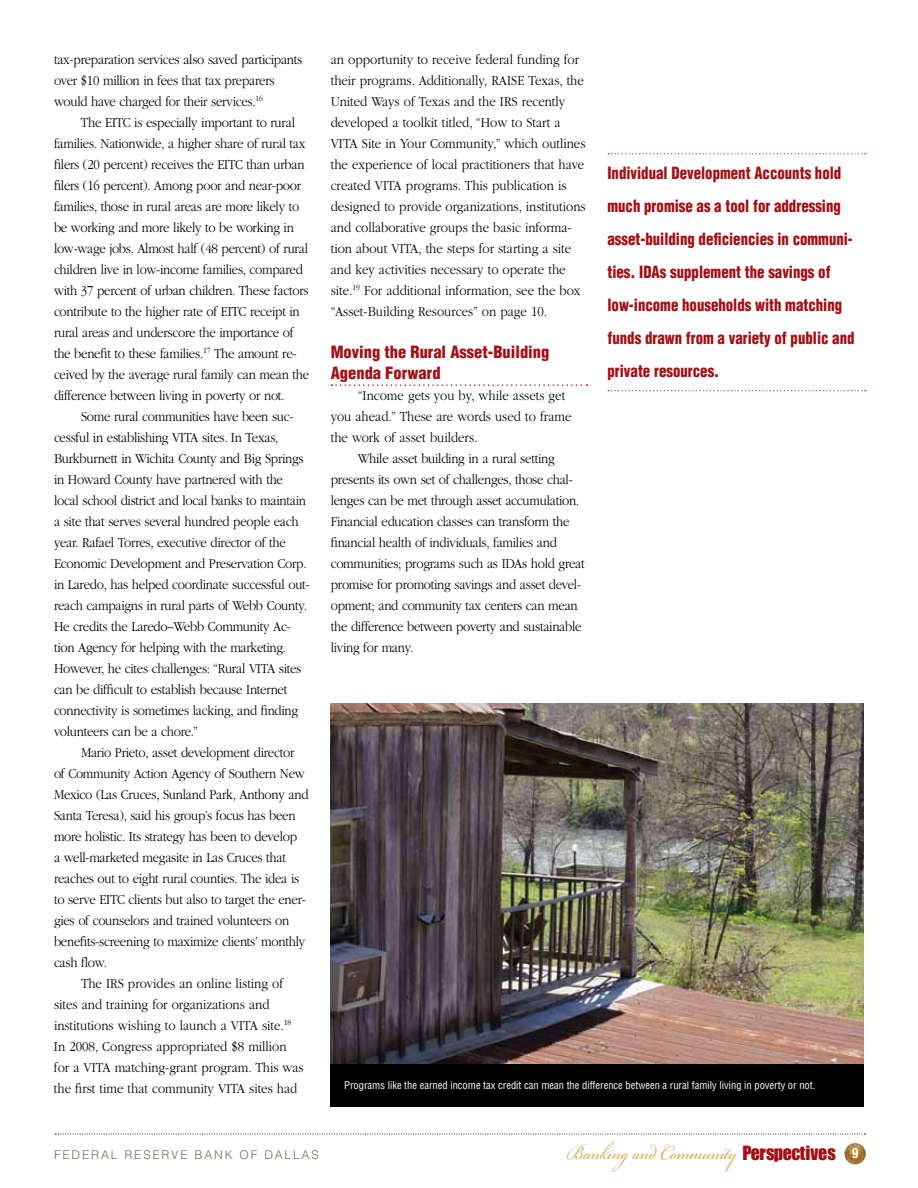
<style>
.page{position:relative;width:918px;height:1188px;background:#fff}
.page>*{position:absolute;margin:0;border:0;box-sizing:border-box;transform-origin:0 0}
.t1{font:31.5px "Bickham Script Pro";color:#d6ac5b;scale:.83 1}
.t2{font:900 condensed 16.5px/33px "Helvetica LT Std";color:#a50e12;scale:.9 1}
.t3{font:900 condensed 16.5px/21px "Helvetica LT Std";color:#a50e12}
.t4{font:300 14.25px/21px "ITC Garamond Std";letter-spacing:-.02em;color:#000;scale:.9 1}
.t5{font:300 14.25px/21px "ITC Garamond Std";color:#000;scale:.9 1}
.t6{font:300 12px "Helvetica LT Std";color:#6c7152}
.t7{font:condensed 10.5px "Helvetica LT Std";color:#fff}
.s1{font-family:"Impact";font-size:18px;color:#a50e12}
.s2{font-family:"Helvetica LT Std";font-weight:700;font-stretch:condensed;font-size:13.5px;color:#fff}
</style>
<div class="page">
<svg style="left:846px;top:1143px;width:9px;height:5px"></svg>
<svg style="left:55px;top:1134px;width:810px;height:1px"></svg>
<svg style="left:332px;top:384px;width:255px;height:2px"></svg>
<img style="left:331px;top:703px;width:533px;height:361px">
<div style="left:331px;top:1064px;width:533px;height:43px;background:#000"></div>
<svg style="left:608px;top:153px;width:258px;height:1px"></svg>
<svg style="left:608px;top:390px;width:258px;height:1px"></svg>
<p class="t4" style="left:54px;top:49px;width:277px">tax-preparation services also saved participants over $10 million in fees that tax preparers would have charged for their services.<sup>16</sup></p>
<p class="t4" style="left:54px;top:112px;width:285px;text-indent:27px">The EITC is especially important to rural families. Nationwide, a higher share of rural tax filers (20 percent) receives the EITC than urban filers (16 percent). Among poor and near-poor families, those in rural areas are more likely to be working and more likely to be working in low-wage jobs. Almost half (48 percent) of rural children live in low-income families, compared with 37 percent of urban children. These factors contribute to the higher rate of EITC receipt in rural areas and underscore the importance of the benefit to these families.<sup>17</sup> The amount re&shy;ceived by the average rural family can mean the difference between living in poverty or not.</p>
<p class="t4" style="left:54px;top:406px;width:286px;text-indent:27px">Some rural communities have been suc&shy;cessful in establishing VITA sites. In Texas, Burkburnett in Wichita County and Big Springs in Howard County have partnered with the local school district and local banks to maintain a site that serves several hundred people each year. Rafael Torres, executive director of the Economic Development and Preservation Corp. in Laredo, has helped coordinate successful out&shy;reach campaigns in rural parts of Webb County.<br>He credits the Laredo–Webb Community Ac&shy;tion Agency for helping with the marketing.<br>However, he cites challenges: “Rural VITA sites can be difficult to establish because Internet connectivity is sometimes lacking, and finding volunteers can be a chore.”</p>
<p class="t4" style="left:81px;top:742px;width:239px">Mario Prieto, asset development director</p>
<p class="t4" style="left:54px;top:763px;width:280px">of Community Action Agency of Southern New</p>
<p class="t4" style="left:54px;top:784px;width:284px">Mexico (Las Cruces, Sunland Park, Anthony and</p>
<p class="t4" style="left:54px;top:805px;width:270px">Santa Teresa), said his group’s focus has been</p>
<p class="t4" style="left:54px;top:826px;width:272px">more holistic. Its strategy has been to develop</p>
<p class="t4" style="left:54px;top:847px;width:259px">a well-marketed megasite in Las Cruces that</p>
<p class="t4" style="left:54px;top:868px;width:274px">reaches out to eight rural counties. The idea is</p>
<p class="t4" style="left:54px;top:889px;width:281px">to serve EITC clients but also to target the ener-</p>
<p class="t4" style="left:54px;top:910px;width:263px">gies of counselors and trained volunteers on</p>
<p class="t4" style="left:54px;top:931px;width:281px">benefits-screening to maximize clients’ monthly</p>
<p class="t4" style="left:54px;top:952px;width:60px">cash flow.</p>
<p class="t5" style="left:81px;top:973px;width:226px">The IRS provides an online listing of</p>
<p class="t5" style="left:54px;top:994px;width:241px">sites and training for organizations and</p>
<p class="t5" style="left:54px;top:1015px;width:265px">institutions wishing to launch a VITA site.<sup>18</sup></p>
<p class="t5" style="left:54px;top:1036px;width:260px">In 2008, Congress appropriated $8 million</p>
<p class="t5" style="left:54px;top:1057px;width:279px">for a VITA matching-grant program. This was</p>
<p class="t5" style="left:54px;top:1078px;width:272px">the first time that community VITA sites had</p>
<p class="t5" style="left:331px;top:49px;width:285px">an opportunity to receive federal funding for their programs. Additionally, RAISE Texas, the United Ways of Texas and the IRS recently developed a toolkit titled, “How to Start a VITA Site in Your Community,” which outlines the experience of local practitioners that have created VITA programs. This publication is designed to provide organizations, institutions and collaborative groups the basic informa&shy;tion about VITA, the steps for starting a site and key activities necessary to operate the site.<sup>19</sup> For additional information, see the box “Asset-Building Resources” on page 10.</p>
<p class="t3" style="left:331px;top:341px;width:220px">Moving the Rural Asset-Building<br>Agenda Forward</p>
<p class="t5" style="left:331px;top:385px;width:269px;text-indent:27px">“Income gets you by, while assets get you ahead.” These are words used to frame the work of asset builders.</p>
<p class="t4" style="left:331px;top:448px;width:284px;text-indent:27px">While asset building in a rural setting presents its own set of challenges, those chal&shy;lenges can be met through asset accumulation.<br>Financial education classes can transform the financial health of individuals, families and communities; programs such as IDAs hold great promise for promoting savings and asset devel&shy;opment; and community tax centers can mean the difference between poverty and sustainable living for many.</p>
<p class="t2" style="left:608px;top:156px;width:276px">Individual Development Accounts hold much promise as a tool for addressing asset-building deficiencies in communi&shy;ties. IDAs supplement the savings of low-income households with matching funds drawn from a variety of public and private resources.</p>
<p class="t7" style="left:344px;top:1079px;width:473px">Programs like the earned income tax credit can mean the difference between a rural family living in poverty or not.</p>
<p class="t6" style="left:54px;top:1147px;width:266px">FEDERAL RESERVE BANK OF D ALLAS</p>
<h1 class="t1" style="left:567px;top:1129px;width:353px">Banking and Community <span class="s1">Perspectives</span> <span class="s2">9</span></h1>
</div>
